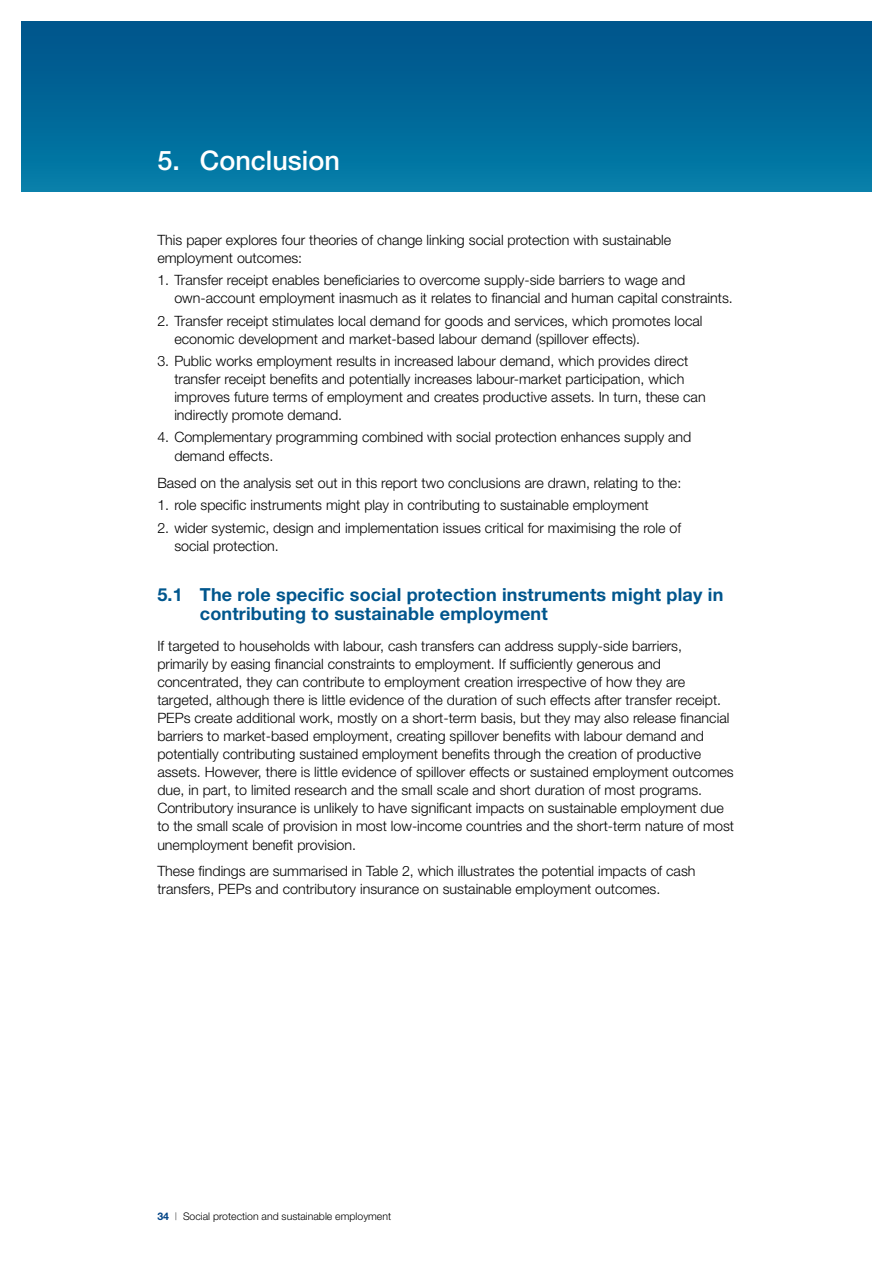
<style>
.page{position:relative;width:893px;height:1263px;background:#fff}
.page>*{position:absolute;margin:0;border:0;box-sizing:border-box;transform-origin:0 0}
.t1{font:500 27px "Helvetica Neue";color:#fff}
.t2{font:700 18px/19.5px "Helvetica Neue";letter-spacing:.01em;color:#00568d}
.body{font:300 14.25px/18px "Helvetica Neue";color:#000}
.t3{font:300 10.5px "Helvetica Neue";color:#000}
.s1{font-weight:700;color:#014386}
.s2{font-weight:100}
</style>
<div class="page">
<div style="left:21px;top:21px;width:851px;height:170px;background:linear-gradient(to bottom,#005289,#037da8)"></div>
<p class="t1" style="left:157px;top:144px;width:184px">5. Conclusion</p>
<p class="body" style="left:157px;top:231px;width:515px">This paper explores four theories of change linking social protection with sustainable employment outcomes:</p>
<p class="body" style="left:174px;top:271px;width:560px;text-indent:-17px">1. Transfer receipt enables beneficiaries to overcome supply-side barriers to wage and own-account employment inasmuch as it relates to financial and human capital constraints.</p>
<p class="body" style="left:174px;top:311px;width:530px;text-indent:-17px">2. Transfer receipt stimulates local demand for goods and services, which promotes local economic development and market-based labour demand (spillover effects).</p>
<p class="body" style="left:174px;top:351px;width:533px;text-indent:-17px">3. Public works employment results in increased labour demand, which provides direct transfer receipt benefits and potentially increases labour-market participation, which improves future terms of employment and creates productive assets. In turn, these can indirectly promote demand.</p>
<p class="body" style="left:174px;top:427px;width:519px;line-height:18.8px;text-indent:-17px">4. Complementary programming combined with social protection enhances supply and demand effects.</p>
<p class="body" style="left:157px;top:474px;width:525px">Based on the analysis set out in this report two conclusions are drawn, relating to the:</p>
<p class="body" style="left:157px;top:496px;width:493px">1. role specific instruments might play in contributing to sustainable employment</p>
<p class="body" style="left:174px;top:518px;width:508px;line-height:18.8px;text-indent:-17px">2. wider systemic, design and implementation issues critical for maximising the role of social protection.</p>
<p class="t2" style="left:200px;top:584px;width:525px;text-indent:-43px">5.1 The role specific social protection instruments might play in contributing to sustainable employment</p>
<p class="body" style="left:157px;top:637px;width:578px">If targeted to households with labour, cash transfers can address supply-side barriers, primarily by easing financial constraints to employment. If sufficiently generous and concentrated, they can contribute to employment creation irrespective of how they are targeted, although there is little evidence of the duration of such effects after transfer receipt.<br>PEPs create additional work, mostly on a short-term basis, but they may also release financial barriers to market-based employment, creating spillover benefits with labour demand and potentially contributing sustained employment benefits through the creation of productive assets. However, there is little evidence of spillover effects or sustained employment outcomes due, in part, to limited research and the small scale and short duration of most programs.<br>Contributory insurance is unlikely to have significant impacts on sustainable employment due to the small scale of provision in most low-income countries and the short-term nature of most unemployment benefit provision.</p>
<p class="body" style="left:157px;top:862px;width:540px">These findings are summarised in Table 2, which illustrates the potential impacts of cash transfers, PEPs and contributory insurance on sustainable employment outcomes.</p>
<p class="t3" style="left:157px;top:1210px;width:235px"><span class="s1">34</span> <span class="s2">|</span> Social protection and sustainable employment</p>
</div>
